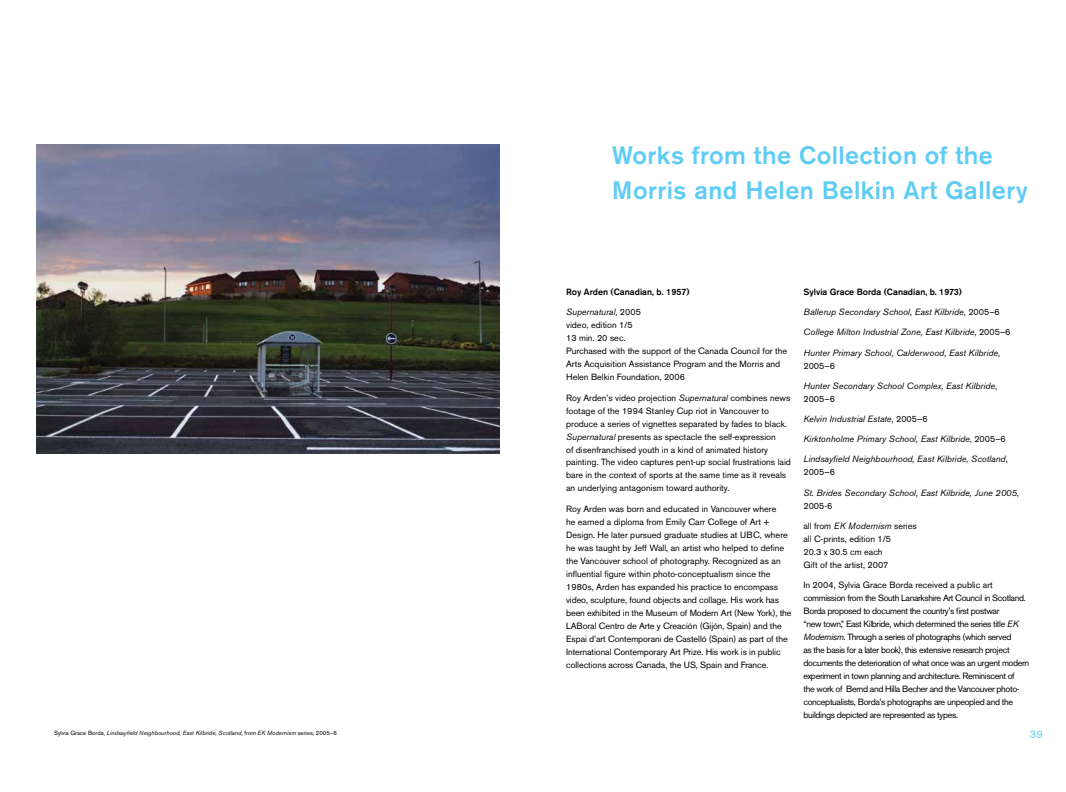
<style>
.page{position:relative;width:1066px;height:792px;background:#fff}
.page>*{position:absolute;margin:0;border:0;box-sizing:border-box;transform-origin:0 0}
.t1{font:500 25px/35px "Akzidenz Grotesk BE";letter-spacing:.02em;color:#5fccf6}
.t2{font:11px "Akzidenz Grotesk BE";color:#5fccf6}
.t3{font:9px/13px "Akzidenz Grotesk BE";color:#000}
.t4{font:9px/13px "Akzidenz Grotesk BE";letter-spacing:-.04em;color:#000}
.t5{font:italic 9px/13px "Akzidenz Grotesk BE";color:#000}
.t6{font:500 9px "Akzidenz Grotesk BE";color:#000}
.t7{font:italic 6px "Akzidenz Grotesk BE";color:#000}
.s1{font-style:normal}
.s2{font-style:italic}
</style>
<div class="page">
<img style="left:36px;top:144px;width:464px;height:309px">
<p class="t7" style="left:54px;top:729px;width:284px"><span class="s1">Sylvia Grace Borda,</span> Lindsayfield Neighbourhood, East Kilbride, Scotland<span class="s1">, from</span> EK Modernism <span class="s1">series, 2005–6</span></p>
<h1 class="t1" style="left:612px;top:137px;width:417px">Works from the Collection of the<br>Morris and Helen Belkin Art Gallery</h1>
<p class="t6" style="left:566px;top:286px;width:125px">Roy Arden (Canadian, b. 1957)</p>
<p class="t3" style="left:566px;top:306px;width:222px"><span class="s2">Supernatural</span>, 2005<br>video, edition 1/5<br>13 min. 20 sec.<br>Purchased with the support of the Canada Council for the<br>Arts Acquisition Assistance Program and the Morris and<br>Helen Belkin Foundation, 2006</p>
<p class="t3" style="left:566px;top:391px;width:226px">Roy Arden’s video projection <span class="s2">Supernatural</span> combines news footage of the 1994 Stanley Cup riot in Vancouver to produce a series of vignettes separated by fades to black.<br><span class="s2">Supernatural</span> presents as spectacle the self-expression<br>of disenfranchised youth in a kind of animated history painting. The video captures pent-up social frustrations laid bare in the context of sports at the same time as it reveals an underlying antagonism toward authority.</p>
<p class="t3" style="left:566px;top:502px;width:227px">Roy Arden was born and educated in Vancouver where<br>he earned a diploma from Emily Carr College of Art + Design. He later pursued graduate studies at UBC, where he was taught by Jeff Wall, an artist who helped to define the Vancouver school of photography. Recognized as an influential figure within photo-conceptualism since the 1980s, Arden has expanded his practice to encompass video, sculpture, found objects and collage. His work has been exhibited in the Museum of Modern Art (New York), the LABoral Centro de Arte y Creación (Gijón, Spain) and the Espai d’art Contemporani de Castelló (Spain) as part of the International Contemporary Art Prize. His work is in public collections across Canada, the US, Spain and France.</p>
<p class="t6" style="left:803px;top:286px;width:160px">Sylvia Grace Borda (Canadian, b. 1973)</p>
<p class="t5" style="left:803px;top:306px;width:198px">Ballerup Secondary School, East Kilbride<span class="s1">, 2005–6</span></p>
<p class="t5" style="left:803px;top:326px;width:209px">College Milton Industrial Zone, East Kilbride<span class="s1">, 2005–6</span></p>
<p class="t5" style="left:803px;top:346px;width:198px">Hunter Primary School, Calderwood, East Kilbride<span class="s1">,<br>2005–6</span></p>
<p class="t5" style="left:803px;top:379px;width:195px">Hunter Secondary School Complex, East Kilbride<span class="s1">,<br>2005–6</span></p>
<p class="t5" style="left:803px;top:412px;width:126px">Kelvin Industrial Estate<span class="s1">, 2005–6</span></p>
<p class="t5" style="left:803px;top:433px;width:204px">Kirktonholme Primary School, East Kilbride<span class="s1">, 2005–6</span></p>
<p class="t5" style="left:803px;top:453px;width:206px">Lindsayfield Neighbourhood, East Kilbride, Scotland<span class="s1">,<br>2005–6</span></p>
<p class="t5" style="left:803px;top:486px;width:217px">St. Brides Secondary School, East Kilbride, June 2005<span class="s1">,<br>2005-6</span></p>
<p class="t3" style="left:803px;top:519px;width:115px">all from <span class="s2">EK Modernism</span> series all C-prints, edition 1/5<br>20.3 x 30.5 cm each<br>Gift of the artist, 2007</p>
<p class="t4" style="left:803px;top:578px;width:227px">In 2004, Sylvia Grace Borda received a public art commission from the South Lanarkshire Art Council in Scotland.<br>Borda proposed to document the country’s first postwar<br>“new town,” East Kilbride, which determined the series title <span class="s2">EK Modernism</span>. Through a series of photographs (which served<br>as the basis for a later book), this extensive research project documents the deterioration of what once was an urgent modern experiment in town planning and architecture. Reminiscent of<br>the work of Bernd and Hilla Becher and the Vancouver photo&shy;conceptualists, Borda’s photographs are unpeopled and the buildings depicted are represented as types.</p>
<p class="t2" style="left:1030px;top:728px;width:15px">39</p>
</div>
